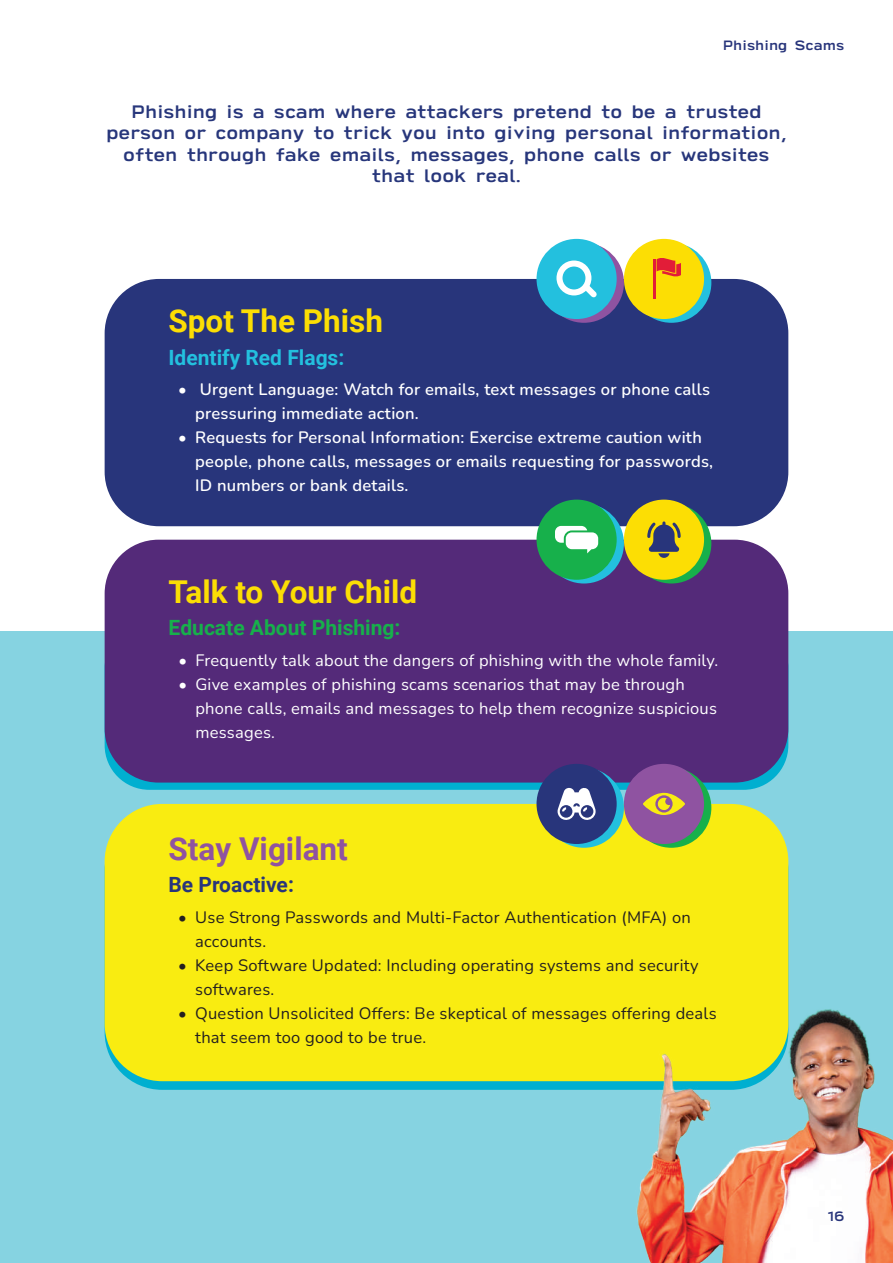
<style>
.page{position:relative;width:893px;height:1263px;background:#fff}
.page>*{position:absolute;margin:0;border:0;box-sizing:border-box;transform-origin:0 0}
.t1{font:700 31.5px "Roboto";color:#fcde04}
.t2{font:700 31.5px "Roboto";color:#8f53a1}
.t3{font:700 21px "Roboto";color:#17b04b}
.t4{font:700 21px "Roboto";color:#23c0de}
.t5{font:700 21px "Roboto";color:#28357b}
.t6{font:18px/21.6px "Broadwell Standard";color:#27367b;text-align:center}
.t7{font:600 16.5px/24px "Nunito";letter-spacing:.015em;color:#fff}
.t8{font:16.5px/24px "Nunito";letter-spacing:.015em;color:#231f20}
.t9{font:16.5px/24px "Nunito";letter-spacing:.015em;color:#fff}
.t10{font:13.5px "Broadwell Standard";color:#28357b}
</style>
<div class="page">
<div style="left:0;top:631px;width:893px;height:632px;background:#86d3e1"></div>
<div style="left:105px;top:812px;width:683px;height:278px;background:#00afd0;border-radius:58px"></div>
<div style="left:105px;top:623px;width:683px;height:167px;background:#00afd0;border-radius:45px"></div>
<div style="left:105px;top:279px;width:683px;height:247px;background:#28357b;border-radius:54px"></div>
<div style="left:544px;top:243px;width:80px;height:80px;background:#8f53a1;border-radius:50%"></div>
<div style="left:631px;top:243px;width:80px;height:80px;background:#23c0de;border-radius:50%"></div>
<div style="left:536px;top:239px;width:81px;height:80px;background:#23c0de;border-radius:50%"></div>
<div style="left:624px;top:239px;width:80px;height:80px;background:#fcde04;border-radius:50%"></div>
<div style="left:556px;top:261px;width:35px;height:34px;border:6px solid #fff;border-radius:50%"></div>
<svg style="left:577px;top:278px;width:20px;height:20px"></svg>
<hr style="left:653px;top:259px;width:3px;height:40px;background:#e21d38">
<svg style="left:657px;top:258px;width:24px;height:19px"></svg>
<div style="left:105px;top:540px;width:683px;height:242px;background:#542a79;border-radius:54px"></div>
<div style="left:544px;top:503px;width:80px;height:80px;background:#23c0de;border-radius:50%"></div>
<div style="left:631px;top:503px;width:80px;height:80px;background:#17b04b;border-radius:50%"></div>
<div style="left:536px;top:500px;width:81px;height:80px;background:#17b04b;border-radius:50%"></div>
<div style="left:624px;top:500px;width:80px;height:80px;background:#fcde04;border-radius:50%"></div>
<div style="left:566px;top:532px;width:32px;height:17px;background:#fff;border-radius:6px"></div>
<svg style="left:555px;top:526px;width:37px;height:27px"></svg>
<svg style="left:647px;top:521px;width:34px;height:37px"></svg>
<div style="left:105px;top:804px;width:683px;height:277px;background:#f9ec11;border-radius:58px"></div>
<div style="left:544px;top:768px;width:80px;height:80px;background:#23c0de;border-radius:50%"></div>
<div style="left:631px;top:768px;width:80px;height:80px;background:#17b04b;border-radius:50%"></div>
<div style="left:536px;top:764px;width:81px;height:80px;background:#28357b;border-radius:50%"></div>
<div style="left:624px;top:764px;width:80px;height:80px;background:#8f53a1;border-radius:50%"></div>
<svg style="left:558px;top:788px;width:38px;height:32px"></svg>
<svg style="left:643px;top:793px;width:42px;height:22px"></svg>
<img style="left:615px;top:985px;width:278px;height:278px">
<p class="t10" style="left:723px;top:39px;width:123px">Phishing Scams</p>
<p class="t6" style="left:106px;top:101px;width:682px">Phishing is a scam where attackers pretend to be a trusted person or company to trick you into giving personal information, often through fake emails, messages, phone calls or websites that look real.</p>
<h1 class="t1" style="left:168px;top:299px;width:216px">Spot The Phish</h1>
<p class="t4" style="left:168px;top:342px;width:177px">Identify Red Flags:</p>
<p class="t7" style="left:195px;top:377px;width:516px;text-indent:-17px">• Urgent Language: Watch for emails, text messages or phone calls pressuring immediate action.</p>
<p class="t7" style="left:195px;top:425px;width:519px;text-indent:-17px">• Requests for Personal Information: Exercise extreme caution with people, phone calls, messages or emails requesting for passwords,<br>ID numbers or bank details.</p>
<h1 class="t1" style="left:169px;top:569px;width:250px">Talk to Your Child</h1>
<p class="t3" style="left:169px;top:613px;width:233px">Educate About Phishing:</p>
<p class="t9" style="left:178px;top:648px;width:541px">• Frequently talk about the dangers of phishing with the whole family.</p>
<p class="t9" style="left:195px;top:672px;width:523px;text-indent:-17px">• Give examples of phishing scams scenarios that may be through phone calls, emails and messages to help them recognize suspicious messages.</p>
<h1 class="t2" style="left:168px;top:826px;width:181px">Stay Vigilant</h1>
<p class="t5" style="left:168px;top:870px;width:127px">Be Proactive:</p>
<p class="t8" style="left:195px;top:905px;width:497px;text-indent:-17px">• Use Strong Passwords and Multi-Factor Authentication (MFA) on accounts.</p>
<p class="t8" style="left:195px;top:953px;width:505px;text-indent:-17px">• Keep Software Updated: Including operating systems and security softwares.</p>
<p class="t8" style="left:195px;top:1001px;width:523px;text-indent:-17px">• Question Unsolicited Offers: Be skeptical of messages offering deals that seem too good to be true.</p>
<p class="t10" style="left:827px;top:1210px;width:18px">16</p>
</div>
